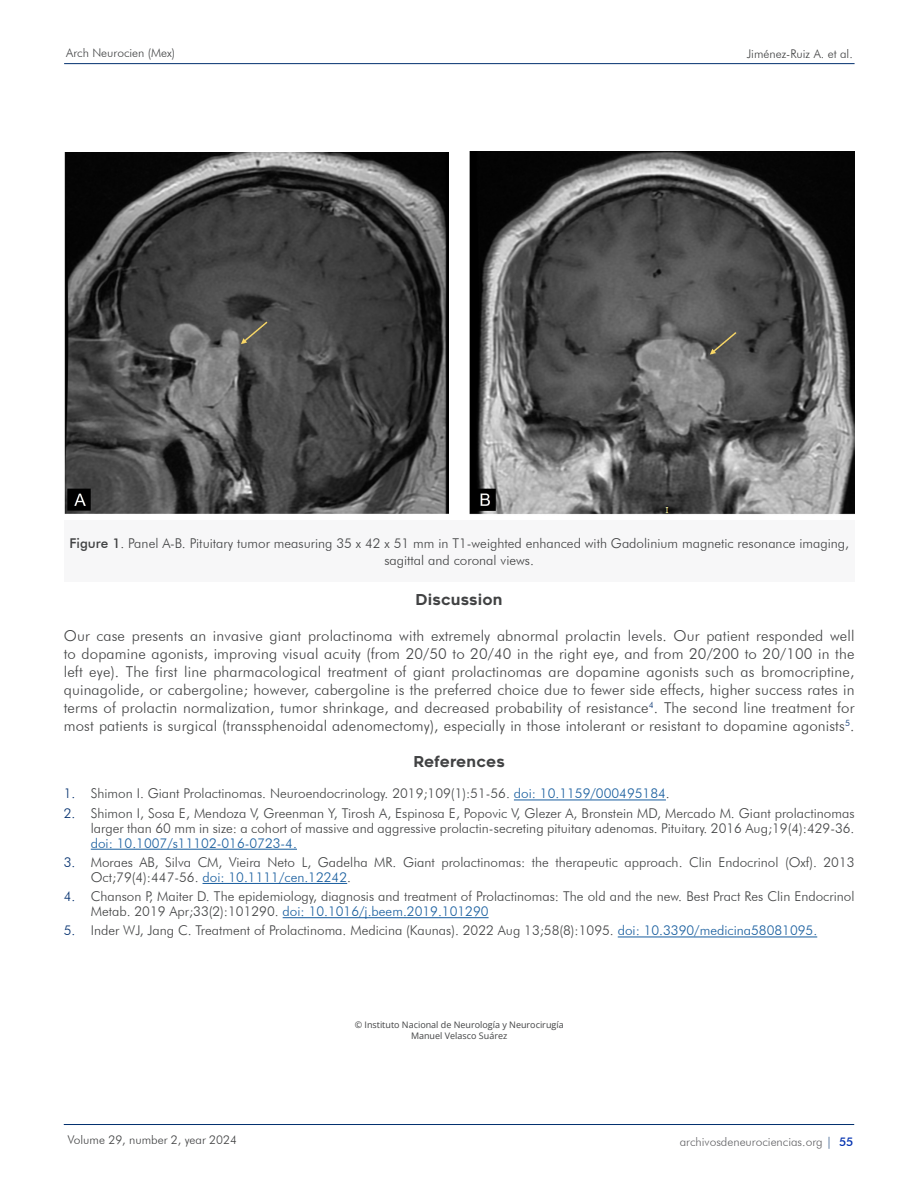
<style>
.page{position:relative;width:918px;height:1188px;background:#fff}
.page>*{position:absolute;margin:0;border:0;box-sizing:border-box;transform-origin:0 0}
.Texto{font:300 15px/18px "Futura BT";letter-spacing:.01em;color:#414243;text-align:justify}
.Texto-2{font:15px "Renogare";color:#414243}
.Abstract{font:300 13.5px/15px "Futura BT";color:#414243}
.t1{font:300 12px "Futura BT";color:#414243}
.t2{font:300 12px "Futura BT";color:#636366}
.t3{font:9px/10.8px "Open Sans";color:#414243;text-align:center}
.s1{font-weight:500}
.s2{color:#022f6e}
.s3{color:#175d9e}
.s4{font-weight:500;color:#0030b0}
</style>
<div class="page">
<hr style="left:64px;top:63px;width:791px;height:1px;background:#022f6e">
<hr style="left:64px;top:1124px;width:790px;height:1px;background:#022f6e">
<div style="left:64px;top:521px;width:791px;height:61px;background:#f7f7f8"></div>
<img style="left:64px;top:152px;width:384px;height:362px">
<img style="left:470px;top:152px;width:384px;height:363px">
<hr style="left:514px;top:800px;width:152px;height:1px;background:#175d9e">
<hr style="left:91px;top:849px;width:206px;height:1px;background:#175d9e">
<hr style="left:203px;top:883px;width:144px;height:1px;background:#175d9e">
<hr style="left:283px;top:917px;width:206px;height:1px;background:#175d9e">
<hr style="left:618px;top:937px;width:199px;height:1px;background:#175d9e">
<p class="t1" style="left:66px;top:45px;width:111px">Arch Neurocien (Mex)</p>
<p class="t1" style="left:747px;top:46px;width:108px">Jiménez-Ruiz A. et al.</p>
<p class="Abstract" style="left:69px;top:535px;width:781px;line-height:16.5px;text-align:center"><span class="s1">Figure 1</span>. Panel A-B. Pituitary tumor measuring 35 x 42 x 51 mm in T1-weighted enhanced with Gadolinium magnetic resonance imaging, sagittal and coronal views.</p>
<p class="Texto-2" style="left:416px;top:590px;width:89px">Discussion</p>
<p class="Texto" style="left:64px;top:627px;width:792px">Our case presents an invasive giant prolactinoma with extremely abnormal prolactin levels. Our patient responded well to dopamine agonists, improving visual acuity (from 20/50 to 20/40 in the right eye, and from 20/200 to 20/100 in the left eye). The first line pharmacological treatment of giant prolactinomas are dopamine agonists such as bromocriptine, quinagolide, or cabergoline; however, cabergoline is the preferred choice due to fewer side effects, higher success rates in terms of prolactin normalization, tumor shrinkage, and decreased probability of resistance<sup>4</sup>. The second line treatment for most patients is surgical (transsphenoidal adenomectomy), especially in those intolerant or resistant to dopamine agonists<sup>5</sup>.</p>
<p class="Texto-2" style="left:413px;top:752px;width:93px">References</p>
<p class="Abstract" style="left:64px;top:786px;width:608px"><span class="s2">1.</span> Shimon I. Giant Prolactinomas. Neuroendocrinology. 2019;109(1):51-56. <span class="s3">doi: 10.1159/000495184</span>.</p>
<p class="Abstract" style="left:91px;top:805px;width:765px;text-align:justify;text-indent:-27px"><span class="s2">2.</span> Shimon I, Sosa E, Mendoza V, Greenman Y, Tirosh A, Espinosa E, Popovic V, Glezer A, Bronstein MD, Mercado M. Giant prolactinomas larger than 60 mm in size: a cohort of massive and aggressive prolactin-secreting pituitary adenomas. Pituitary. 2016 Aug;19(4):429-36. <span class="s3">doi: 10.1007/s11102-016-0723-4.</span></p>
<p class="Abstract" style="left:91px;top:855px;width:765px;text-indent:-27px"><span class="s2">3.</span> Moraes AB, Silva CM, Vieira Neto L, Gadelha MR. Giant prolactinomas: the therapeutic approach. Clin Endocrinol (Oxf). 2013<br>Oct;79(4):447-56. <span class="s3">doi: 10.1111/cen.12242</span>.</p>
<p class="Abstract" style="left:91px;top:889px;width:765px;text-indent:-27px"><span class="s2">4.</span> Chanson P, Maiter D. The epidemiology, diagnosis and treatment of Prolactinomas: The old and the new. Best Pract Res Clin Endocrinol<br>Metab. 2019 Apr;33(2):101290. <span class="s3">doi: 10.1016/j.beem.2019.101290</span></p>
<p class="Abstract" style="left:64px;top:923px;width:755px"><span class="s2">5.</span> Inder WJ, Jang C. Treatment of Prolactinoma. Medicina (Kaunas). 2022 Aug 13;58(8):1095. <span class="s3">doi: 10.3390/medicina58081095.</span></p>
<p class="t3" style="left:355px;top:1019px;width:210px">© Instituto Nacional de Neurología y Neurocirugía<br>Manuel Velasco Suárez</p>
<p class="t1" style="left:68px;top:1132px;width:171px">Volume 29, number 2, year 2024</p>
<p class="t2" style="left:680px;top:1134px;width:175px">archivosdeneurociencias.org <span class="s2">|</span> <span class="s4">55</span></p>
</div>
